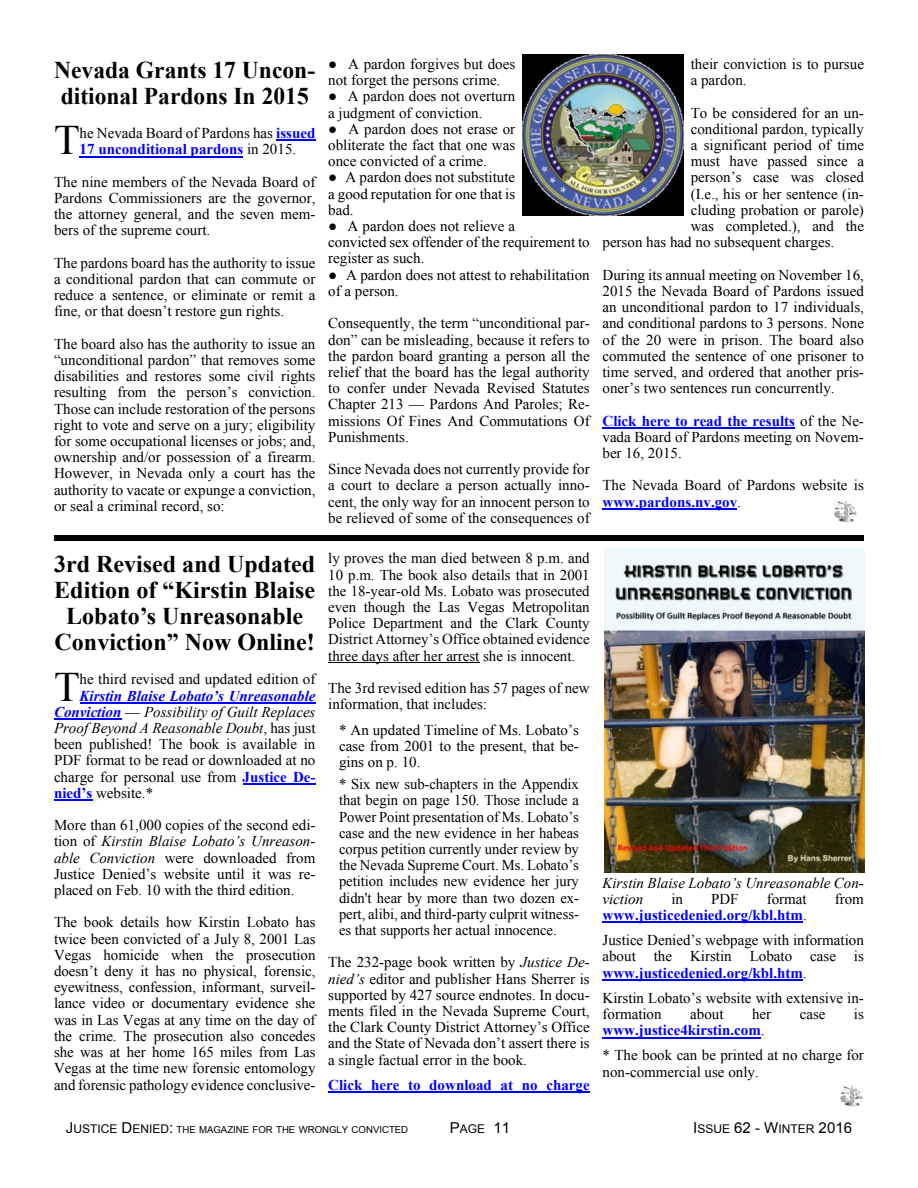
<style>
.page{position:relative;width:918px;height:1188px;background:#fff}
.page>*{position:absolute;margin:0;border:0;box-sizing:border-box;transform-origin:0 0}
.t1{font:42px "Times New Roman";color:#000}
.t2{font:700 24px/26px "Times New Roman";color:#000;text-align:center}
.t3{font:15px/16.2px "Times New Roman";color:#000;text-align:justify}
.t4{font:700 15px/16.2px "Times New Roman";color:#00f}
.t5{font:italic 15px/16.2px "Times New Roman";color:#000}
.t6{font:15px "Arial";color:#000}
.t7{font:9.6px "Arial";color:#000}
.s1{font-weight:700;color:#00f}
.s2{font-weight:700;font-style:italic;color:#00f}
.s3{font-style:italic}
.s4{font-weight:400;color:#000}
.s5{font-size:15px}
.s6{font-size:12px}
</style>
<div class="page">
<hr style="left:80px;top:702px;width:235px;height:2px;background:#00f">
<hr style="left:54px;top:718px;width:68px;height:2px;background:#00f">
<hr style="left:243px;top:783px;width:72px;height:2px;background:#00f">
<hr style="left:54px;top:799px;width:38px;height:2px;background:#00f">
<hr style="left:328px;top:662px;width:151px;height:1px;background:#000">
<hr style="left:328px;top:1091px;width:262px;height:2px;background:#00f">
<hr style="left:603px;top:922px;width:36px;height:1px;background:#00f">
<hr style="left:639px;top:922px;width:164px;height:1px;background:#00f">
<hr style="left:603px;top:979px;width:36px;height:2px;background:#00f">
<hr style="left:639px;top:979px;width:164px;height:2px;background:#00f">
<hr style="left:603px;top:1037px;width:158px;height:1px;background:#00f">
<img style="left:605px;top:548px;width:259px;height:324px">
<hr style="left:276px;top:140px;width:39px;height:1px;background:#00f">
<hr style="left:80px;top:156px;width:163px;height:1px;background:#00f">
<hr style="left:603px;top:427px;width:192px;height:2px;background:#00f">
<hr style="left:603px;top:508px;width:134px;height:2px;background:#00f">
<img style="left:522px;top:54px;width:162px;height:162px">
<div style="left:54px;top:535px;width:810px;height:6px;background:#000"></div>
<img style="left:834px;top:501px;width:23px;height:21px">
<img style="left:840px;top:1086px;width:23px;height:21px">
<h2 class="t2" style="left:54px;top:59px;width:263px;text-align:left">Nevada Grants 17 Uncon&shy;ditional Pardons In 2015</h2>
<h1 class="t1" style="left:54px;top:125px;width:27px">T</h1>
<p class="t3" style="left:80px;top:126px;width:237px">he Nevada Board of Pardons has <span class="s1">issued<br>17 unconditional pardons</span> in 2015.</p>
<p class="t3" style="left:54px;top:175px;width:263px">The nine members of the Nevada Board of Pardons Commissioners are the governor, the attorney general, and the seven mem&shy;bers of the supreme court.</p>
<p class="t3" style="left:54px;top:256px;width:263px">The pardons board has the authority to issue a conditional pardon that can commute or reduce a sentence, or eliminate or remit a fine, or that doesn’t restore gun rights.</p>
<p class="t3" style="left:54px;top:337px;width:263px">The board also has the authority to issue an “unconditional pardon” that removes some disabilities and restores some civil rights resulting from the person’s conviction.<br>Those can include restoration of the persons right to vote and serve on a jury; eligibility for some occupational licenses or jobs; and, ownership and/or possession of a firearm.<br>However, in Nevada only a court has the authority to vacate or expunge a conviction, or seal a criminal record, so:</p>
<h2 class="t2" style="left:54px;top:554px;width:262px">3rd Revised and Updated<br>Edition of “Kirstin Blaise<br>Lobato’s Unreasonable<br>Conviction” Now Online!</h2>
<h1 class="t1" style="left:54px;top:671px;width:27px">T</h1>
<p class="t3" style="left:80px;top:673px;width:237px">he third revised and updated edition of</p>
<p class="t3" style="left:54px;top:689px;width:263px;text-indent:26px"><span class="s2">Kirstin Blaise Lobato’s Unreasonable Conviction</span> — <span class="s3">Possibility of Guilt Replaces Proof Beyond A Reasonable Doubt</span>, has just been published! The book is available in PDF format to be read or downloaded at no charge for personal use from <span class="s1">Justice De&shy;nied’s</span> website.*</p>
<p class="t3" style="left:54px;top:819px;width:263px">More than 61,000 copies of the second edi&shy;tion of <span class="s3">Kirstin Blaise Lobato’s Unreason&shy;able Conviction</span> were downloaded from Justice Denied’s website until it was re&shy;placed on Feb. 10 with the third edition.</p>
<p class="t3" style="left:54px;top:916px;width:263px">The book details how Kirstin Lobato has twice been convicted of a July 8, 2001 Las Vegas homicide when the prosecution doesn’t deny it has no physical, forensic, eyewitness, confession, informant, surveil&shy;lance video or documentary evidence she was in Las Vegas at any time on the day of the crime. The prosecution also concedes she was at her home 165 miles from Las Vegas at the time new forensic entomology and forensic pathology evidence conclusive-</p>
<p class="t3" style="left:328px;top:57px;width:189px">● A pardon forgives but does not forget the persons crime.</p>
<p class="t3" style="left:328px;top:90px;width:188px">● A pardon does not overturn a judgment of conviction.</p>
<p class="t3" style="left:328px;top:122px;width:189px">● A pardon does not erase or obliterate the fact that one was once convicted of a crime.</p>
<p class="t3" style="left:328px;top:171px;width:189px">● A pardon does not substitute a good reputation for one that is bad.</p>
<p class="t3" style="left:328px;top:219px;width:263px;text-align:left">● A pardon does not relieve a<br>convicted sex offender of the requirement to register as such.</p>
<p class="t3" style="left:328px;top:268px;width:263px">● A pardon does not attest to rehabilitation of a person.</p>
<p class="t3" style="left:328px;top:317px;width:263px">Consequently, the term “unconditional par&shy;don” can be misleading, because it refers to the pardon board granting a person all the relief that the board has the legal authority to confer under Nevada Revised Statutes Chapter 213 — Pardons And Paroles; Re&shy;missions Of Fines And Commutations Of Punishments.</p>
<p class="t3" style="left:328px;top:462px;width:263px">Since Nevada does not currently provide for a court to declare a person actually inno&shy;cent, the only way for an innocent person to be relieved of some of the consequences of</p>
<p class="t3" style="left:328px;top:552px;width:263px">ly proves the man died between 8 p.m. and 10 p.m. The book also details that in 2001 the 18-year-old Ms. Lobato was prosecuted even though the Las Vegas Metropolitan Police Department and the Clark County District Attorney’s Office obtained evidence three days after her arrest she is innocent.</p>
<p class="t3" style="left:328px;top:681px;width:263px">The 3rd revised edition has 57 pages of new information, that includes:</p>
<p class="t3" style="left:339px;top:723px;width:241px">* An updated Timeline of Ms. Lobato’s case from 2001 to the present, that be&shy;gins on p. 10.</p>
<p class="t3" style="left:339px;top:777px;width:241px">* Six new sub-chapters in the Appendix that begin on page 150. Those include a Power Point presentation of Ms. Lobato’s case and the new evidence in her habeas corpus petition currently under review by the Nevada Supreme Court. Ms. Lobato’s petition includes new evidence her jury didn't hear by more than two dozen ex&shy;pert, alibi, and third-party culprit witness&shy;es that supports her actual innocence.</p>
<p class="t3" style="left:328px;top:956px;width:263px">The 232-page book written by <span class="s3">Justice De&shy;nied’s</span> editor and publisher Hans Sherrer is supported by 427 source endnotes. In docu&shy;ments filed in the Nevada Supreme Court, the Clark County District Attorney’s Office and the State of Nevada don’t assert there is a single factual error in the book.</p>
<p class="t4" style="left:328px;top:1078px;width:263px">Click here to download at no charge</p>
<p class="t3" style="left:691px;top:57px;width:175px">their conviction is to pursue a pardon.</p>
<p class="t3" style="left:691px;top:106px;width:175px">To be considered for an un-</p>
<p class="t3" style="left:691px;top:122px;width:175px">conditional pardon, typically</p>
<p class="t3" style="left:691px;top:138px;width:175px">a significant period of time</p>
<p class="t3" style="left:691px;top:155px;width:175px">must have passed since a</p>
<p class="t3" style="left:691px;top:171px;width:175px">person’s case was closed</p>
<p class="t3" style="left:691px;top:187px;width:175px">(I.e., his or her sentence (in-</p>
<p class="t3" style="left:691px;top:203px;width:175px">cluding probation or parole)</p>
<p class="t3" style="left:691px;top:219px;width:175px">was completed.), and the</p>
<p class="t3" style="left:603px;top:236px;width:233px">person has had no subsequent charges.</p>
<p class="t3" style="left:603px;top:268px;width:263px">During its annual meeting on November 16, 2015 the Nevada Board of Pardons issued an unconditional pardon to 17 individuals, and conditional pardons to 3 persons. None of the 20 were in prison. The board also commuted the sentence of one prisoner to time served, and ordered that another pris&shy;oner’s two sentences run concurrently.</p>
<p class="t3" style="left:603px;top:414px;width:263px"><span class="s1">Click here to read the results</span> of the Ne&shy;vada Board of Pardons meeting on Novem&shy;ber 16, 2015.</p>
<p class="t3" style="left:603px;top:479px;width:263px">The Nevada Board of Pardons website is <span class="s1">www.pardons.nv.gov</span>.</p>
<p class="t5" style="left:603px;top:876px;width:263px">Kirstin Blaise Lobato’s Unreasonable Con&shy;viction</p>
<p class="t3" style="left:671px;top:892px;width:13px">in</p>
<p class="t3" style="left:711px;top:892px;width:29px">PDF</p>
<p class="t3" style="left:767px;top:892px;width:42px">format</p>
<p class="t3" style="left:835px;top:892px;width:31px">from</p>
<p class="t3" style="left:603px;top:904px;width:263px;line-height:25.2px"><span class="s1">www.justicedenied.org/kbl.htm</span>.<br>Justice Denied’s webpage with information</p>
<p class="t4" style="left:603px;top:950px;width:263px"><span class="s4">about the Kirstin Lobato case is </span>www.justicedenied.org/kbl.htm<span class="s4">.</span></p>
<p class="t3" style="left:603px;top:991px;width:263px">Kirstin Lobato’s website with extensive in&shy;formation</p>
<p class="t3" style="left:690px;top:1007px;width:35px">about</p>
<p class="t3" style="left:752px;top:1007px;width:21px">her</p>
<p class="t3" style="left:800px;top:1007px;width:27px">case</p>
<p class="t3" style="left:854px;top:1007px;width:11px">is</p>
<p class="t3" style="left:603px;top:1019px;width:263px;line-height:25.2px"><span class="s1">www.justice4kirstin.com</span>.<br>* The book can be printed at no charge for</p>
<p class="t3" style="left:603px;top:1065px;width:158px">non-commercial use only.</p>
<p class="t7" style="left:66px;top:1126px;width:344px"><span class="s5">J</span><span class="s6">USTICE</span> <span class="s5">D</span><span class="s6">ENIED</span><span class="s5">:</span> THE MAGAZINE FOR THE WRONGLY CONVICTED</p>
<p class="t6" style="left:450px;top:1122px;width:62px">P<span class="s6">AGE</span> 11</p>
<p class="t6" style="left:693px;top:1122px;width:160px">I<span class="s6">SSUE</span> 62 - W<span class="s6">INTER</span> 2016</p>
</div>
